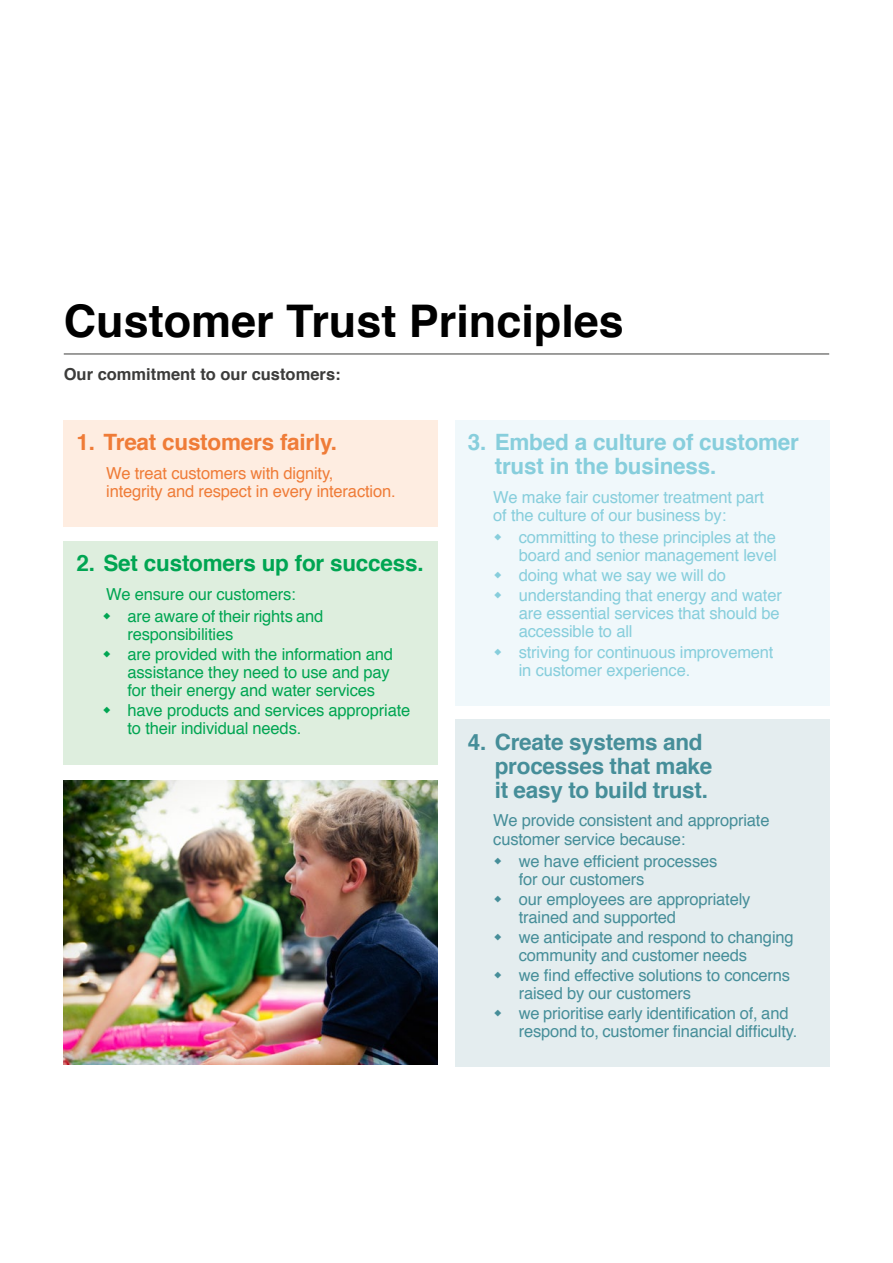
<style>
.page{position:relative;width:893px;height:1263px;background:#fff}
.page>*{position:absolute;margin:0;border:0;box-sizing:border-box;transform-origin:0 0}
.t1{font:700 45px "Helvetica";color:#000}
.t2{font:700 22.5px/24px "Helvetica";letter-spacing:-.01em;color:#468e99}
.t3{font:700 22.5px/24px "Helvetica";letter-spacing:-.01em;color:#87cedc}
.t4{font:700 22.5px "Helvetica";letter-spacing:-.01em;color:#00a552}
.t5{font:700 22.5px "Helvetica";letter-spacing:-.01em;color:#ef7c38}
.t6{font:16.5px/18px "Helvetica";letter-spacing:-.01em;color:#468e99}
.t7{font:16.5px/18px "Helvetica";letter-spacing:-.01em;color:#87cedc}
.t8{font:16.5px/18px "Helvetica";letter-spacing:-.01em;color:#00a552}
.t9{font:16.5px/18px "Helvetica";letter-spacing:-.01em;color:#ef7c38}
.t10{font:700 16.5px "Helvetica";color:#3c3c3b}
</style>
<div class="page">
<hr style="left:64px;top:354px;width:765px;height:1px;background:#3c3c3b">
<div style="left:64px;top:420px;width:374px;height:107px;background:#feede1"></div>
<div style="left:64px;top:541px;width:374px;height:223px;background:#deeede"></div>
<div style="left:455px;top:420px;width:374px;height:285px;background:#f0f8fb"></div>
<div style="left:455px;top:720px;width:374px;height:347px;background:#e4edef"></div>
<img style="left:64px;top:780px;width:374px;height:284px">
<h1 class="t1" style="left:64px;top:280px;width:562px">Customer Trust Principles</h1>
<p class="t10" style="left:64px;top:359px;width:278px">Our commitment to our customers:</p>
<h2 class="t5" style="left:77px;top:422px;width:262px">1. Treat customers fairly.</h2>
<p class="t9" style="left:106px;top:463px;width:291px">We treat customers with dignity,<br>integrity and respect in every interaction.</p>
<h2 class="t4" style="left:77px;top:543px;width:349px">2. Set customers up for success.</h2>
<p class="t8" style="left:128px;top:582px;width:197px;line-height:22.2px;text-indent:-21px">We ensure our customers:<br>are aware of their rights and</p>
<p class="t8" style="left:128px;top:624px;width:267px;line-height:20.1px">responsibilities<br>are provided with the information and</p>
<p class="t8" style="left:128px;top:663px;width:264px">assistance they need to use and pay for their energy and water services</p>
<p class="t8" style="left:128px;top:701px;width:284px">have products and services appropriate to their individual needs.</p>
<h2 class="t3" style="left:495px;top:429px;width:306px;text-indent:-27px">3. Embed a culture of customer trust in the business.</h2>
<p class="t7" style="left:493px;top:487px;width:272px">We make fair customer treatment part of the culture of our business by:</p>
<p class="t7" style="left:519px;top:528px;width:259px">committing to these principles at the board and senior management level</p>
<p class="t7" style="left:519px;top:565px;width:265px;line-height:20.1px">doing what we say we will do understanding that energy and water</p>
<p class="t7" style="left:519px;top:604px;width:262px">are essential services that should be accessible to all</p>
<p class="t7" style="left:519px;top:642px;width:256px">striving for continuous improvement in customer experience.</p>
<h2 class="t2" style="left:495px;top:729px;width:219px;text-indent:-27px">4. Create systems and processes that make it easy to build trust.</h2>
<p class="t6" style="left:493px;top:811px;width:278px">We provide consistent and appropriate customer service because:</p>
<p class="t6" style="left:519px;top:851px;width:200px">we have efficient processes for our customers</p>
<p class="t6" style="left:519px;top:889px;width:233px">our employees are appropriately trained and supported</p>
<p class="t6" style="left:519px;top:928px;width:276px">we anticipate and respond to changing community and customer needs</p>
<p class="t6" style="left:519px;top:966px;width:273px">we find effective solutions to concerns raised by our customers</p>
<p class="t6" style="left:519px;top:1004px;width:280px">we prioritise early identification of, and respond to, customer financial difficulty.</p>
</div>
